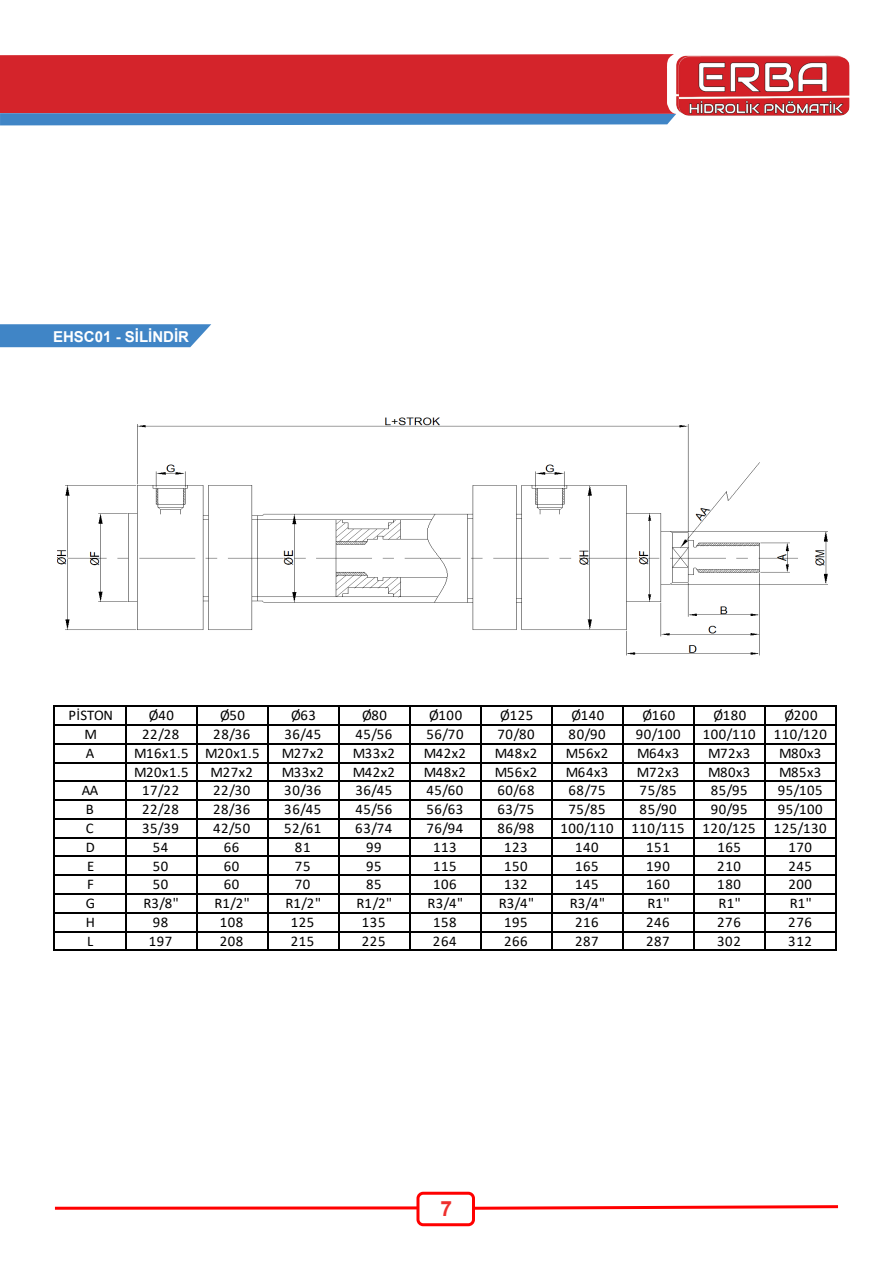
<style>
.page{position:relative;width:893px;height:1263px;background:#fff}
.page>*{position:absolute;margin:0;border:0;box-sizing:border-box;transform-origin:0 0}
.t1{font:700 21px "Arial";color:#ee2f2d}
.t2{font:700 15px "Arial";color:#fff}
.t3{font:14.7px "Calibri";letter-spacing:.04em;color:#000}
</style>
<div class="page">
<div style="left:416px;top:1192px;width:59px;height:34px;border:3px solid #f00;border-radius:5px"></div>
<svg style="left:472px;top:1203px;width:366px;height:8px"></svg>
<svg style="left:55px;top:1206px;width:363px;height:4px"></svg>
<img style="left:684px;top:55px;width:165px;height:61px">
<svg style="left:0;top:54px;width:684px;height:71px"></svg>
<svg style="left:0;top:324px;width:211px;height:23px"></svg>
<hr style="left:54px;top:706px;width:1px;height:245px;background:#000">
<hr style="left:125px;top:707px;width:1px;height:244px;background:#000">
<hr style="left:196px;top:707px;width:1px;height:244px;background:#000">
<hr style="left:267px;top:707px;width:1px;height:244px;background:#000">
<hr style="left:338px;top:707px;width:1px;height:244px;background:#000">
<hr style="left:409px;top:707px;width:1px;height:244px;background:#000">
<hr style="left:480px;top:707px;width:1px;height:244px;background:#000">
<hr style="left:551px;top:707px;width:2px;height:244px;background:#000">
<hr style="left:622px;top:707px;width:2px;height:244px;background:#000">
<hr style="left:693px;top:707px;width:2px;height:244px;background:#000">
<hr style="left:764px;top:707px;width:2px;height:244px;background:#000">
<hr style="left:835px;top:707px;width:2px;height:244px;background:#000">
<hr style="left:55px;top:706px;width:782px;height:1px;background:#000">
<hr style="left:55px;top:724px;width:782px;height:2px;background:#000">
<hr style="left:55px;top:743px;width:782px;height:1px;background:#000">
<hr style="left:55px;top:762px;width:782px;height:1px;background:#000">
<hr style="left:55px;top:781px;width:782px;height:1px;background:#000">
<hr style="left:55px;top:799px;width:782px;height:2px;background:#000">
<hr style="left:55px;top:818px;width:782px;height:1px;background:#000">
<hr style="left:55px;top:837px;width:782px;height:1px;background:#000">
<hr style="left:55px;top:856px;width:782px;height:1px;background:#000">
<hr style="left:55px;top:874px;width:782px;height:2px;background:#000">
<hr style="left:55px;top:893px;width:782px;height:2px;background:#000">
<hr style="left:55px;top:912px;width:782px;height:1px;background:#000">
<hr style="left:55px;top:931px;width:782px;height:1px;background:#000">
<hr style="left:55px;top:950px;width:782px;height:1px;background:#000">
<img style="left:58px;top:417px;width:769px;height:239px">
<p class="t2" style="left:53px;top:327px;width:137px">EHSC01 - SİLİNDİR</p>
<p class="t3" style="left:69px;top:705px;width:46px">PİSTON</p>
<p class="t3" style="left:149px;top:705px;width:26px">Ø40</p>
<p class="t3" style="left:220px;top:705px;width:26px">Ø50</p>
<p class="t3" style="left:291px;top:705px;width:26px">Ø63</p>
<p class="t3" style="left:362px;top:705px;width:26px">Ø80</p>
<p class="t3" style="left:429px;top:705px;width:34px">Ø100</p>
<p class="t3" style="left:500px;top:705px;width:34px">Ø125</p>
<p class="t3" style="left:571px;top:705px;width:34px">Ø140</p>
<p class="t3" style="left:642px;top:705px;width:34px">Ø160</p>
<p class="t3" style="left:713px;top:705px;width:34px">Ø180</p>
<p class="t3" style="left:784px;top:705px;width:34px">Ø200</p>
<p class="t3" style="left:85px;top:724px;width:14px">M</p>
<p class="t3" style="left:142px;top:724px;width:38px">22/28</p>
<p class="t3" style="left:213px;top:724px;width:38px">28/36</p>
<p class="t3" style="left:284px;top:724px;width:38px">36/45</p>
<p class="t3" style="left:355px;top:724px;width:38px">45/56</p>
<p class="t3" style="left:426px;top:724px;width:38px">56/70</p>
<p class="t3" style="left:498px;top:724px;width:38px">70/80</p>
<p class="t3" style="left:569px;top:724px;width:38px">80/90</p>
<p class="t3" style="left:636px;top:724px;width:47px">90/100</p>
<p class="t3" style="left:703px;top:724px;width:126px">100/110 110/120</p>
<p class="t3" style="left:86px;top:743px;width:10px">A</p>
<p class="t3" style="left:134px;top:743px;width:127px">M16x1.5 M20x1.5</p>
<p class="t3" style="left:282px;top:743px;width:44px">M27x2</p>
<p class="t3" style="left:353px;top:743px;width:44px">M33x2</p>
<p class="t3" style="left:424px;top:743px;width:44px">M42x2</p>
<p class="t3" style="left:495px;top:743px;width:44px">M48x2</p>
<p class="t3" style="left:566px;top:743px;width:44px">M56x2</p>
<p class="t3" style="left:637px;top:743px;width:44px">M64x3</p>
<p class="t3" style="left:708px;top:743px;width:44px">M72x3</p>
<p class="t3" style="left:779px;top:743px;width:44px">M80x3</p>
<p class="t3" style="left:134px;top:762px;width:56px">M20x1.5</p>
<p class="t3" style="left:211px;top:762px;width:44px">M27x2</p>
<p class="t3" style="left:282px;top:762px;width:44px">M33x2</p>
<p class="t3" style="left:353px;top:762px;width:44px">M42x2</p>
<p class="t3" style="left:424px;top:762px;width:44px">M48x2</p>
<p class="t3" style="left:495px;top:762px;width:44px">M56x2</p>
<p class="t3" style="left:566px;top:762px;width:44px">M64x3</p>
<p class="t3" style="left:637px;top:762px;width:44px">M72x3</p>
<p class="t3" style="left:708px;top:762px;width:44px">M80x3</p>
<p class="t3" style="left:779px;top:762px;width:44px">M85x3</p>
<p class="t3" style="left:82px;top:780px;width:18px">AA</p>
<p class="t3" style="left:142px;top:780px;width:38px">17/22</p>
<p class="t3" style="left:213px;top:780px;width:38px">22/30</p>
<p class="t3" style="left:284px;top:780px;width:38px">30/36</p>
<p class="t3" style="left:355px;top:780px;width:38px">36/45</p>
<p class="t3" style="left:426px;top:780px;width:38px">45/60</p>
<p class="t3" style="left:497px;top:780px;width:38px">60/68</p>
<p class="t3" style="left:569px;top:780px;width:38px">68/75</p>
<p class="t3" style="left:640px;top:780px;width:38px">75/85</p>
<p class="t3" style="left:711px;top:780px;width:38px">85/95</p>
<p class="t3" style="left:778px;top:780px;width:47px">95/105</p>
<p class="t3" style="left:86px;top:799px;width:10px">B</p>
<p class="t3" style="left:142px;top:799px;width:38px">22/28</p>
<p class="t3" style="left:213px;top:799px;width:38px">28/36</p>
<p class="t3" style="left:284px;top:799px;width:38px">36/45</p>
<p class="t3" style="left:355px;top:799px;width:38px">45/56</p>
<p class="t3" style="left:426px;top:799px;width:38px">56/63</p>
<p class="t3" style="left:497px;top:799px;width:38px">63/75</p>
<p class="t3" style="left:569px;top:799px;width:38px">75/85</p>
<p class="t3" style="left:640px;top:799px;width:38px">85/90</p>
<p class="t3" style="left:711px;top:799px;width:38px">90/95</p>
<p class="t3" style="left:778px;top:799px;width:47px">95/100</p>
<p class="t3" style="left:86px;top:818px;width:9px">C</p>
<p class="t3" style="left:142px;top:818px;width:38px">35/39</p>
<p class="t3" style="left:213px;top:818px;width:38px">42/50</p>
<p class="t3" style="left:284px;top:818px;width:38px">52/61</p>
<p class="t3" style="left:355px;top:818px;width:38px">63/74</p>
<p class="t3" style="left:426px;top:818px;width:38px">76/94</p>
<p class="t3" style="left:497px;top:818px;width:38px">86/98</p>
<p class="t3" style="left:560px;top:818px;width:268px">100/110 110/115 120/125 125/130</p>
<p class="t3" style="left:86px;top:837px;width:11px">D</p>
<p class="t3" style="left:153px;top:837px;width:17px">54</p>
<p class="t3" style="left:224px;top:837px;width:17px">66</p>
<p class="t3" style="left:295px;top:837px;width:17px">81</p>
<p class="t3" style="left:366px;top:837px;width:17px">99</p>
<p class="t3" style="left:433px;top:837px;width:25px">113</p>
<p class="t3" style="left:504px;top:837px;width:25px">123</p>
<p class="t3" style="left:575px;top:837px;width:25px">140</p>
<p class="t3" style="left:646px;top:837px;width:25px">151</p>
<p class="t3" style="left:717px;top:837px;width:25px">165</p>
<p class="t3" style="left:788px;top:837px;width:25px">170</p>
<p class="t3" style="left:87px;top:855px;width:9px">E</p>
<p class="t3" style="left:153px;top:855px;width:17px">50</p>
<p class="t3" style="left:224px;top:855px;width:17px">60</p>
<p class="t3" style="left:295px;top:855px;width:17px">75</p>
<p class="t3" style="left:366px;top:855px;width:17px">95</p>
<p class="t3" style="left:433px;top:855px;width:25px">115</p>
<p class="t3" style="left:504px;top:855px;width:25px">150</p>
<p class="t3" style="left:575px;top:855px;width:25px">165</p>
<p class="t3" style="left:646px;top:855px;width:25px">190</p>
<p class="t3" style="left:717px;top:855px;width:25px">210</p>
<p class="t3" style="left:788px;top:855px;width:25px">245</p>
<p class="t3" style="left:87px;top:874px;width:8px">F</p>
<p class="t3" style="left:153px;top:874px;width:17px">50</p>
<p class="t3" style="left:224px;top:874px;width:17px">60</p>
<p class="t3" style="left:295px;top:874px;width:17px">70</p>
<p class="t3" style="left:366px;top:874px;width:17px">85</p>
<p class="t3" style="left:433px;top:874px;width:25px">106</p>
<p class="t3" style="left:504px;top:874px;width:25px">132</p>
<p class="t3" style="left:575px;top:874px;width:25px">145</p>
<p class="t3" style="left:646px;top:874px;width:25px">160</p>
<p class="t3" style="left:717px;top:874px;width:25px">180</p>
<p class="t3" style="left:788px;top:874px;width:25px">200</p>
<p class="t3" style="left:86px;top:893px;width:11px">G</p>
<p class="t3" style="left:143px;top:893px;width:37px">R3/8''</p>
<p class="t3" style="left:214px;top:893px;width:37px">R1/2''</p>
<p class="t3" style="left:286px;top:893px;width:37px">R1/2''</p>
<p class="t3" style="left:357px;top:893px;width:37px">R1/2''</p>
<p class="t3" style="left:428px;top:893px;width:37px">R3/4''</p>
<p class="t3" style="left:499px;top:893px;width:37px">R3/4''</p>
<p class="t3" style="left:570px;top:893px;width:37px">R3/4''</p>
<p class="t3" style="left:648px;top:893px;width:24px">R1''</p>
<p class="t3" style="left:719px;top:893px;width:24px">R1''</p>
<p class="t3" style="left:790px;top:893px;width:24px">R1''</p>
<p class="t3" style="left:86px;top:912px;width:11px">H</p>
<p class="t3" style="left:153px;top:912px;width:17px">98</p>
<p class="t3" style="left:220px;top:912px;width:25px">108</p>
<p class="t3" style="left:291px;top:912px;width:25px">125</p>
<p class="t3" style="left:362px;top:912px;width:25px">135</p>
<p class="t3" style="left:433px;top:912px;width:25px">158</p>
<p class="t3" style="left:504px;top:912px;width:25px">195</p>
<p class="t3" style="left:575px;top:912px;width:25px">216</p>
<p class="t3" style="left:646px;top:912px;width:25px">246</p>
<p class="t3" style="left:717px;top:912px;width:25px">276</p>
<p class="t3" style="left:788px;top:912px;width:25px">276</p>
<p class="t3" style="left:87px;top:930px;width:8px">L</p>
<p class="t3" style="left:149px;top:930px;width:25px">197</p>
<p class="t3" style="left:220px;top:930px;width:25px">208</p>
<p class="t3" style="left:291px;top:930px;width:25px">215</p>
<p class="t3" style="left:362px;top:930px;width:25px">225</p>
<p class="t3" style="left:433px;top:930px;width:25px">264</p>
<p class="t3" style="left:504px;top:930px;width:25px">266</p>
<p class="t3" style="left:575px;top:930px;width:25px">287</p>
<p class="t3" style="left:646px;top:930px;width:25px">287</p>
<p class="t3" style="left:717px;top:930px;width:25px">302</p>
<p class="t3" style="left:788px;top:930px;width:25px">312</p>
<h1 class="t1" style="left:441px;top:1195px;width:13px">7</h1>
</div>
